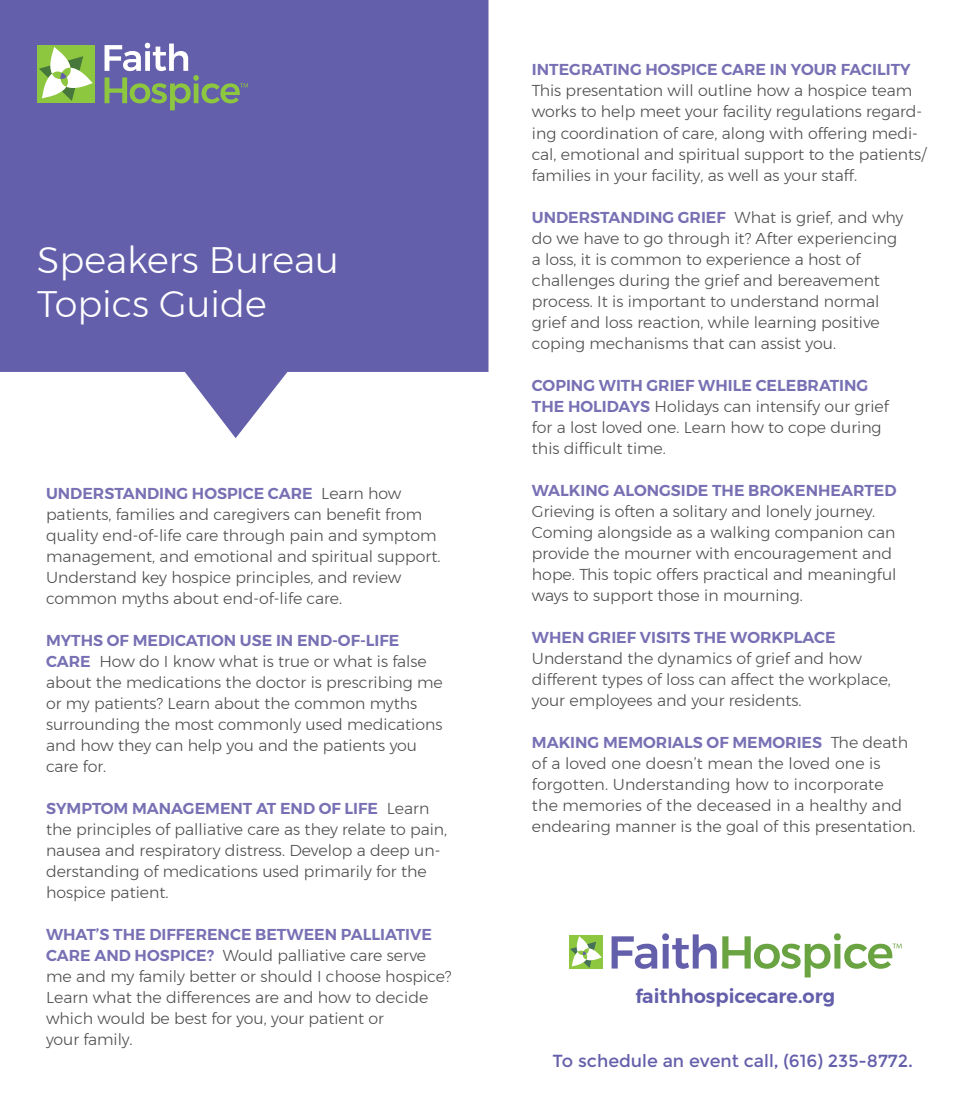
<style>
.page{position:relative;width:977px;height:1119px;background:#fff}
.page>*{position:absolute;margin:0;border:0;box-sizing:border-box;transform-origin:0 0}
.t1{font:300 36.75px/43.8px "Montserrat";color:#fff}
.t2{font:600 19.25px "Montserrat";color:#645faa}
.t3{font:17.5px "Montserrat";color:#645faa}
.t4{font:300 15.75px/21px "Montserrat";color:#4d4d4f}
.t5{font:600 15.75px "Montserrat";color:#7770b4}
.s1{font-weight:600;color:#7770b4}
</style>
<div class="page">
<svg style="left:611px;top:933px;width:105px;height:35px"></svg>
<svg style="left:569px;top:935px;width:34px;height:33px"></svg>
<svg style="left:570px;top:935px;width:32px;height:32px"></svg>
<svg style="left:722px;top:933px;width:179px;height:44px"></svg>
<svg style="left:0;top:0;width:488px;height:438px;background:#7a75b6"></svg>
<div style="left:37px;top:45px;width:57px;height:58px;background:#8dc63f"></div>
<svg style="left:39px;top:47px;width:54px;height:54px"></svg>
<svg style="left:104px;top:43px;width:144px;height:67px;background:#7a7fa0"></svg>
<h1 class="t1" style="left:37px;top:238px;width:303px">Speakers Bureau<br>Topics Guide</h1>
<p class="t4" style="left:46px;top:482px;width:396px"><span class="s1">UNDERSTANDING HOSPICE CARE</span> Learn how patients, families and caregivers can benefit from quality end-of-life care through pain and symptom management, and emotional and spiritual support.<br>Understand key hospice principles, and review common myths about end-of-life care.</p>
<p class="t4" style="left:46px;top:629px;width:398px"><span class="s1">MYTHS OF MEDICATION USE IN END-OF-LIFE CARE</span> How do I know what is true or what is false about the medications the doctor is prescribing me or my patients? Learn about the common myths surrounding the most commonly used medications and how they can help you and the patients you care for.</p>
<p class="t4" style="left:46px;top:797px;width:403px"><span class="s1">SYMPTOM MANAGEMENT AT END OF LIFE</span> Learn the principles of palliative care as they relate to pain, nausea and respiratory distress. Develop a deep un&shy;derstanding of medications used primarily for the hospice patient.</p>
<p class="t4" style="left:46px;top:923px;width:407px"><span class="s1">WHAT’S THE DIFFERENCE BETWEEN PALLIATIVE CARE AND HOSPICE?</span> Would palliative care serve me and my family better or should I choose hospice?<br>Learn what the differences are and how to decide which would be best for you, your patient or<br>your family.</p>
<p class="t5" style="left:532px;top:57px;width:380px">INTEGRATING HOSPICE CARE IN YOUR FACILITY</p>
<p class="t4" style="left:532px;top:80px;width:396px">This presentation will outline how a hospice team works to help meet your facility regulations regard&shy;ing coordination of care, along with offering medi&shy;cal, emotional and spiritual support to the patients/ families in your facility, as well as your staff.</p>
<p class="t4" style="left:532px;top:206px;width:373px"><span class="s1">UNDERSTANDING GRIEF</span> What is grief, and why do we have to go through it? After experiencing a loss, it is common to experience a host of challenges during the grief and bereavement process. It is important to understand normal grief and loss reaction, while learning positive coping mechanisms that can assist you.</p>
<p class="t4" style="left:532px;top:374px;width:358px"><span class="s1">COPING WITH GRIEF WHILE CELEBRATING THE HOLIDAYS</span> Holidays can intensify our grief for a lost loved one. Learn how to cope during this difficult time.</p>
<p class="t5" style="left:532px;top:477px;width:366px">WALKING ALONGSIDE THE BROKENHEARTED</p>
<p class="t4" style="left:532px;top:500px;width:366px">Grieving is often a solitary and lonely journey.<br>Coming alongside as a walking companion can provide the mourner with encouragement and hope. This topic offers practical and meaningful ways to support those in mourning.</p>
<p class="t5" style="left:532px;top:624px;width:305px">WHEN GRIEF VISITS THE WORKPLACE</p>
<p class="t4" style="left:532px;top:647px;width:360px">Understand the dynamics of grief and how different types of loss can affect the workplace, your employees and your residents.</p>
<p class="t4" style="left:532px;top:731px;width:385px"><span class="s1">MAKING MEMORIALS OF MEMORIES</span> The death of a loved one doesn’t mean the loved one is forgotten. Understanding how to incorporate<br>the memories of the deceased in a healthy and endearing manner is the goal of this presentation.</p>
<p class="t2" style="left:635px;top:980px;width:201px">faithhospicecare.org</p>
<p class="t3" style="left:552px;top:1050px;width:362px">To schedule an event call, (616) 235-8772.</p>
</div>
